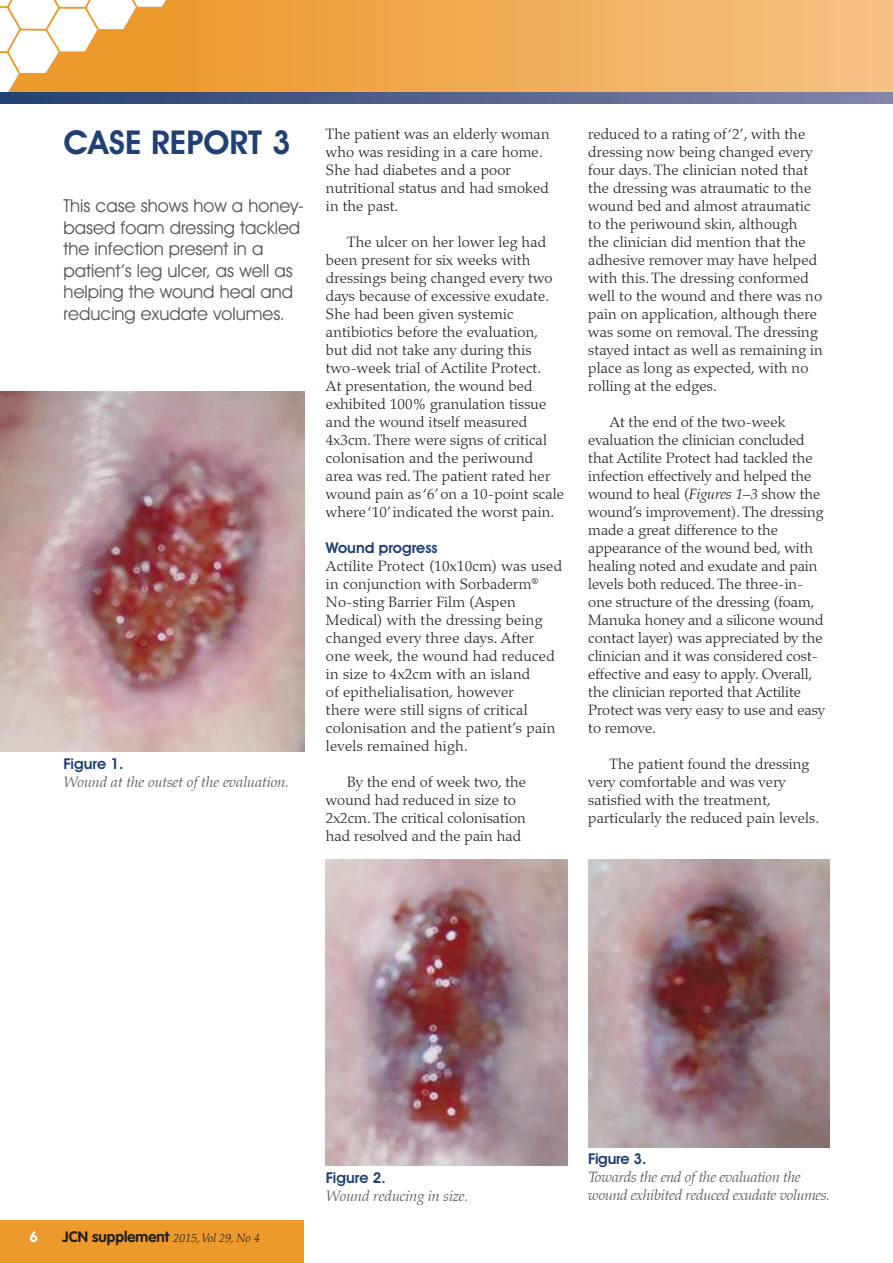
<style>
.page{position:relative;width:893px;height:1263px;background:#fff}
.page>*{position:absolute;margin:0;border:0;box-sizing:border-box;transform-origin:0 0}
.t1{font:600 33px "Avant Garde IT Cby BT";color:#1f4074}
.t2{font:18px/21.6px "Avant Garde IT Cby BT";color:#53575b}
.t3{font:300 15px/18px "Palatino";letter-spacing:.01em;color:#231f20}
.t4{font:italic 300 15px/18px "Palatino";letter-spacing:-.015em;color:#53575b}
.t5{font:600 15px "Avant Garde IT Cby BT";color:#1f4074}
.t6{font:700 15px "VAG Rounded";color:#fff}
.t7{font:italic 300 12px "Palatino";color:#231f20}
.s1{font-style:italic}
.s2{font-family:"VAG Rounded";font-weight:700;font-style:normal;font-size:15px}
</style>
<div class="page">
<img style="left:0;top:391px;width:305px;height:360px">
<img style="left:326px;top:859px;width:241px;height:306px">
<img style="left:588px;top:859px;width:241px;height:288px">
<svg style="left:0;top:0;width:170px;height:93px"></svg>
<div style="left:170px;top:0;width:722px;height:93px;background:linear-gradient(to right,#ed9a2d,#f5c387)"></div>
<svg style="left:0;top:93px;width:892px;height:10px;background:#54618c"></svg>
<div style="left:0;top:1220px;width:303px;height:43px;background:#ec9a2b"></div>
<h1 class="t1" style="left:64px;top:130px;width:229px">CASE REPORT 3</h1>
<p class="t2" style="left:64px;top:196px;width:242px">This case shows how a honey&shy;based foam dressing tackled the infection present in a patient’s leg ulcer, as well as helping the wound heal and reducing exudate volumes.</p>
<p class="t5" style="left:64px;top:758px;width:61px">Figure 1.</p>
<p class="t4" style="left:64px;top:774px;width:227px">Wound at the outset of the evaluation.</p>
<p class="t3" style="left:326px;top:126px;width:225px">The patient was an elderly woman who was residing in a care home.<br>She had diabetes and a poor nutritional status and had smoked in the past.</p>
<p class="t3" style="left:326px;top:234px;width:240px;text-indent:21px">The ulcer on her lower leg had been present for six weeks with dressings being changed every two days because of excessive exudate.<br>She had been given systemic antibiotics before the evaluation,<br>but did not take any during this two-week trial of Actilite Protect.<br>At presentation, the wound bed exhibited 100% granulation tissue and the wound itself measured 4x3cm. There were signs of critical colonisation and the periwound<br>area was red. The patient rated her wound pain as ‘6’ on a 10-point scale where ‘10’ indicated the worst pain.</p>
<p class="t5" style="left:326px;top:542px;width:113px">Wound progress</p>
<p class="t3" style="left:326px;top:558px;width:237px">Actilite Protect (10x10cm) was used in conjunction with Sorbaderm<sup>®<br></sup>No-sting Barrier Film (Aspen<br>Medical) with the dressing being changed every three days. After one week, the wound had reduced in size to 4x2cm with an island<br>of epithelialisation, however<br>there were still signs of critical colonisation and the patient’s pain levels remained high.</p>
<p class="t3" style="left:326px;top:774px;width:202px;text-indent:21px">By the end of week two, the wound had reduced in size to<br>2x2cm. The critical colonisation had resolved and the pain had</p>
<p class="t3" style="left:588px;top:126px;width:236px">reduced to a rating of ‘2’, with the dressing now being changed every four days. The clinician noted that the dressing was atraumatic to the wound bed and almost atraumatic to the periwound skin, although<br>the clinician did mention that the adhesive remover may have helped with this. The dressing conformed well to the wound and there was no pain on application, although there was some on removal. The dressing stayed intact as well as remaining in place as long as expected, with no rolling at the edges.</p>
<p class="t3" style="left:588px;top:414px;width:238px;text-indent:21px">At the end of the two-week evaluation the clinician concluded that Actilite Protect had tackled the infection effectively and helped the wound to heal (<span class="s1">Figures 1–3</span> show the wound’s improvement). The dressing made a great difference to the appearance of the wound bed, with healing noted and exudate and pain levels both reduced. The three-in&shy;one structure of the dressing (foam, Manuka honey and a silicone wound contact layer) was appreciated by the clinician and it was considered cost&shy;effective and easy to apply. Overall, the clinician reported that Actilite Protect was very easy to use and easy to remove.</p>
<p class="t3" style="left:588px;top:756px;width:232px;text-indent:21px">The patient found the dressing very comfortable and was very satisfied with the treatment, particularly the reduced pain levels.</p>
<p class="t6" style="left:30px;top:1230px;width:10px">6</p>
<p class="t7" style="left:63px;top:1233px;width:198px"><span class="s2">JCN supplement</span> 2015, Vol 29, No 4</p>
<p class="t5" style="left:326px;top:1172px;width:61px">Figure 2.</p>
<p class="t4" style="left:326px;top:1189px;width:144px">Wound reducing in size.</p>
<p class="t5" style="left:588px;top:1153px;width:60px">Figure 3.</p>
<p class="t4" style="left:588px;top:1170px;width:243px">Towards the end of the evaluation the wound exhibited reduced exudate volumes.</p>
</div>
